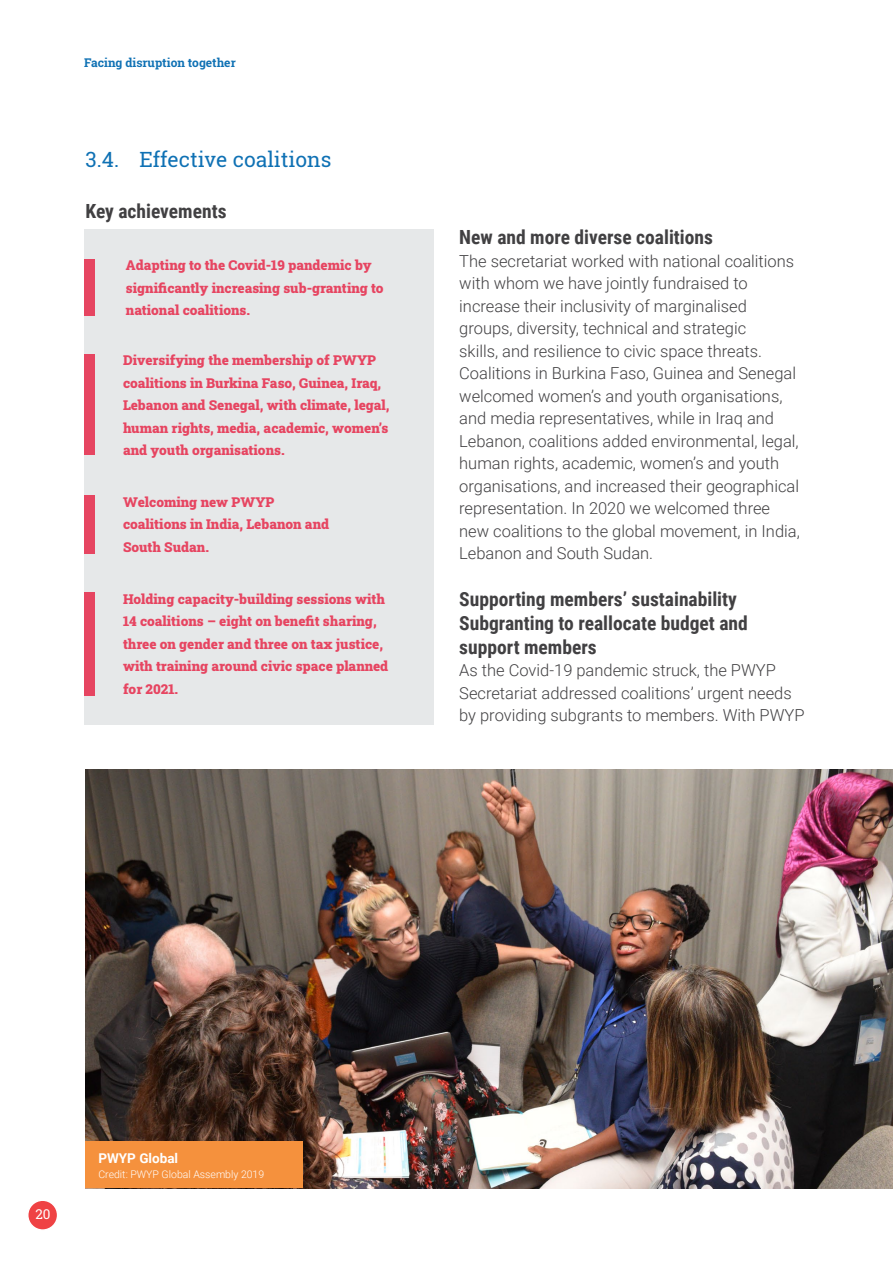
<style>
.page{position:relative;width:893px;height:1263px;background:#fff}
.page>*{position:absolute;margin:0;border:0;box-sizing:border-box;transform-origin:0 0}
.t1{font:21px "Roboto Slab";color:#0f71b4}
.t2{font:700 19.5px/24px "Roboto Condensed";color:#414042}
.t3{font:300 16.5px/22.5px "Roboto";color:#414042}
.t4{font:900 13.5px/22.5px "Roboto Slab";color:#e64561}
.t5{font:700 13.5px "Roboto";color:#fff}
.t6{font:13.5px "Roboto Slab";color:#fff}
.t7{font:700 12px "Roboto Slab";color:#0f71b4}
.t8{font:300 10.5px "Roboto";color:#fff}
</style>
<div class="page">
<div style="left:28px;top:1200px;width:30px;height:30px;background:#ef4244;border-radius:50%"></div>
<div style="left:27px;top:1199px;width:31px;height:32px;border:2px solid #fff;border-radius:50%"></div>
<div style="left:84px;top:229px;width:350px;height:495px;background:#e6e8e9"></div>
<img style="left:85px;top:770px;width:808px;height:418px">
<div style="left:85px;top:1141px;width:218px;height:47px;background:#f5913d"></div>
<div style="left:84px;top:260px;width:11px;height:56px;background:#e64561"></div>
<div style="left:84px;top:354px;width:11px;height:101px;background:#e64561"></div>
<div style="left:84px;top:495px;width:11px;height:58px;background:#e64561"></div>
<div style="left:84px;top:592px;width:11px;height:104px;background:#e64561"></div>
<p class="t7" style="left:84px;top:55px;width:153px">Facing disruption together</p>
<p class="t1" style="left:86px;top:145px;width:247px">3.4. Effective coalitions</p>
<p class="t2" style="left:86px;top:198px;width:143px">Key achievements</p>
<p class="t4" style="left:126px;top:254px;width:259px">Adapting to the Covid-19 pandemic by significantly increasing sub-granting to national coalitions.</p>
<p class="t4" style="left:123px;top:349px;width:268px">Diversifying the membership of PWYP coalitions in Burkina Faso, Guinea, Iraq, Lebanon and Senegal, with climate, legal, human rights, media, academic, women’s and youth organisations.</p>
<p class="t4" style="left:123px;top:490px;width:207px">Welcoming new PWYP coalitions in India, Lebanon and<br>South Sudan.</p>
<p class="t4" style="left:123px;top:587px;width:267px">Holding capacity-building sessions with 14 coalitions – eight on benefit sharing, three on gender and three on tax justice, with training around civic space planned for 2021.</p>
<p class="t2" style="left:459px;top:224px;width:255px">New and more diverse coalitions</p>
<p class="t3" style="left:459px;top:249px;width:342px">The secretariat worked with national coalitions with whom we have jointly fundraised to increase their inclusivity of marginalised groups, diversity, technical and strategic<br>skills, and resilience to civic space threats.<br>Coalitions in Burkina Faso, Guinea and Senegal welcomed women’s and youth organisations, and media representatives, while in Iraq and Lebanon, coalitions added environmental, legal, human rights, academic, women’s and youth organisations, and increased their geographical representation. In 2020 we welcomed three new coalitions to the global movement, in India, Lebanon and South Sudan.</p>
<p class="t2" style="left:459px;top:586px;width:290px">Supporting members’ sustainability<br>Subgranting to reallocate budget and support members</p>
<p class="t3" style="left:459px;top:658px;width:347px">As the Covid-19 pandemic struck, the PWYP<br>Secretariat addressed coalitions’ urgent needs by providing subgrants to members. With PWYP</p>
<p class="t6" style="left:35px;top:1204px;width:17px">20</p>
<p class="t5" style="left:98px;top:1149px;width:81px">PWYP Global</p>
<p class="t8" style="left:98px;top:1167px;width:167px">Credit: PWYP Global Assembly 2019</p>
</div>
